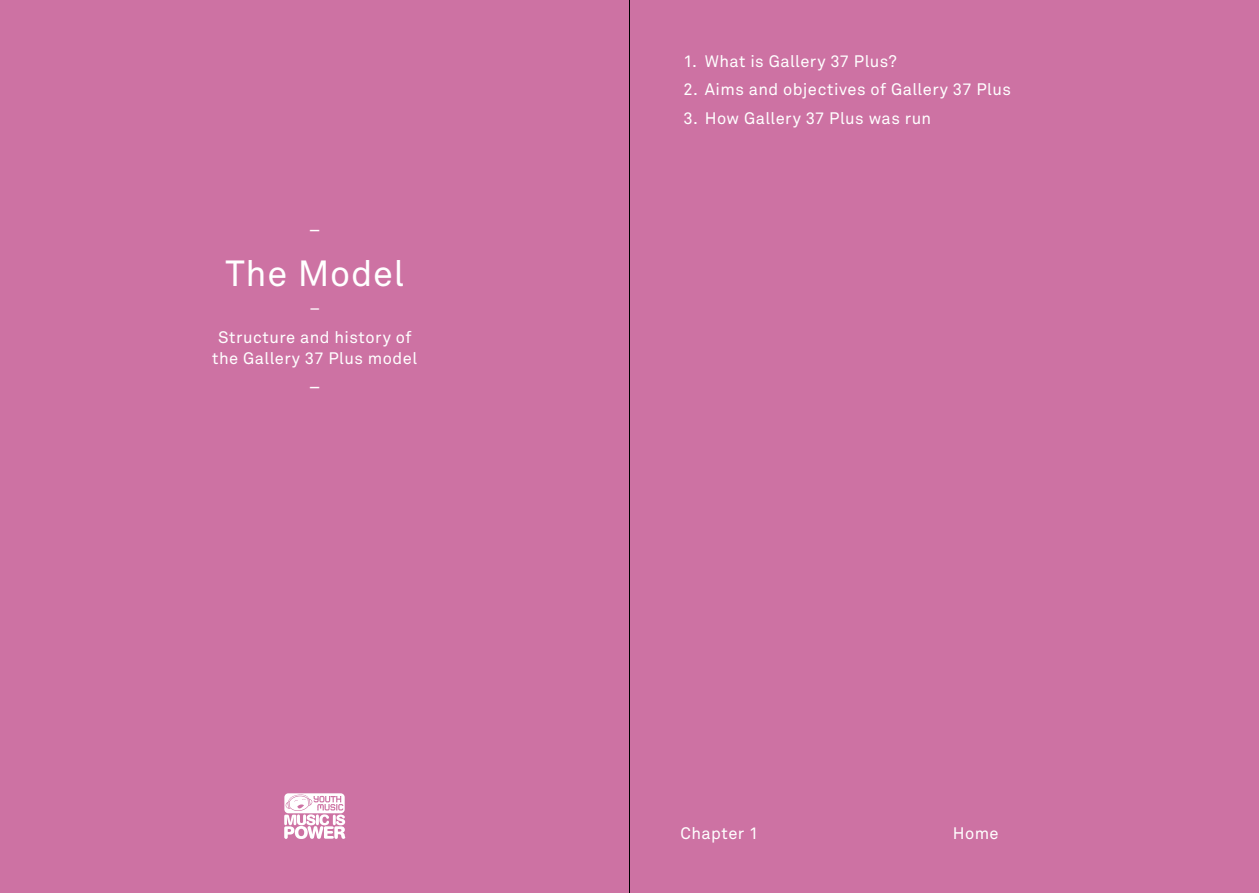
<style>
.page{position:relative;width:1259px;height:893px;background:#fff}
.page>*{position:absolute;margin:0;border:0;box-sizing:border-box;transform-origin:0 0}
.t1{font:36px "Akkurat";letter-spacing:.02em;color:#fff}
.t2{font:18px "Akkurat";color:#fff}
.t3{font:16.5px/28.5px "Akkurat";letter-spacing:.025em;color:#fff;text-align:center}
</style>
<div class="page">
<div style="left:0;top:0;width:1258px;height:893px;background:#cd72a3"></div>
<hr style="left:629px;top:0;width:1px;height:893px;background:#000">
<svg style="left:284px;top:793px;width:61px;height:46px"></svg>
<p class="t2" style="left:309px;top:218px;width:13px">–</p>
<h1 class="t1" style="left:225px;top:251px;width:180px">The Model</h1>
<p class="t3" style="left:218px;top:294px;width:195px">–<br>Structure and history of</p>
<p class="t3" style="left:212px;top:344px;width:206px">the Gallery 37 Plus model</p>
<p class="t2" style="left:309px;top:375px;width:13px">–</p>
<p class="t3" style="left:683px;top:46px;width:215px">1. What is Gallery 37 Plus?</p>
<p class="t3" style="left:683px;top:75px;width:329px">2. Aims and objectives of Gallery 37 Plus</p>
<p class="t3" style="left:683px;top:103px;width:249px">3. How Gallery 37 Plus was run</p>
<p class="t3" style="left:680px;top:818px;width:79px">Chapter 1</p>
<p class="t3" style="left:952px;top:818px;width:47px">Home</p>
</div>
